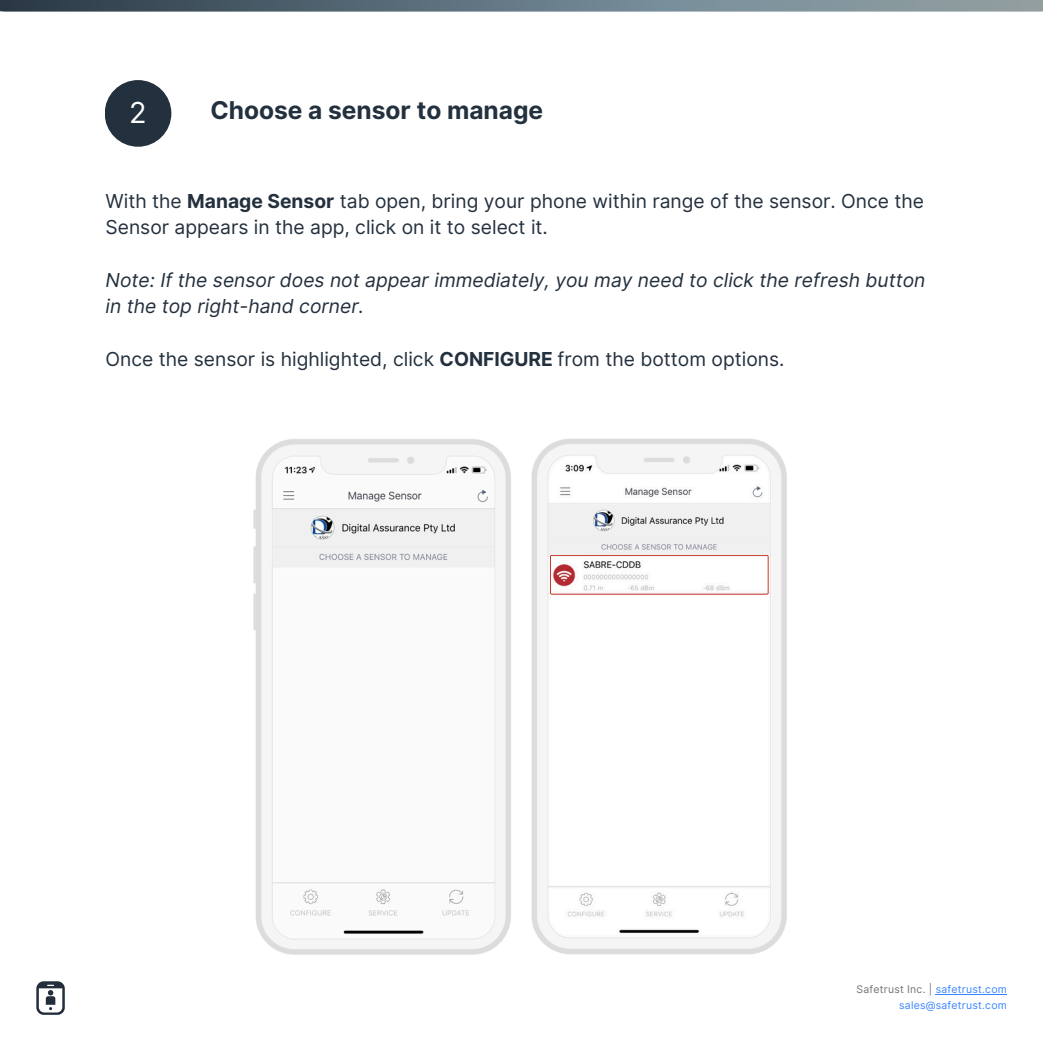
<style>
.page{position:relative;width:1043px;height:1043px;background:#fff}
.page>*{position:absolute;margin:0;border:0;box-sizing:border-box;transform-origin:0 0}
.t1{font:28.88px "Inter";color:#fff}
.t2{font:700 24.5px "Inter";color:#23303d}
.t3{font:19.25px/26.2px "Inter";color:#23303d}
.t4{font:italic 19.25px/26.2px "Inter";color:#23303d}
.t5{font:10.5px "Inter";letter-spacing:.02em;color:#737373}
.t6{font:10.5px "Inter";letter-spacing:.02em;color:#3885ff}
.s1{font-weight:700}
.s2{color:#3885ff}
</style>
<div class="page">
<img style="left:36px;top:981px;width:29px;height:34px">
<svg style="left:0;top:0;width:1042px;height:12px;background:#687a84"></svg>
<hr style="left:935px;top:993px;width:71px;height:1px;background:#3885ff">
<div style="left:105px;top:80px;width:66px;height:67px;background:#23303d;border-radius:50%"></div>
<img style="left:253px;top:439px;width:258px;height:516px">
<img style="left:531px;top:438px;width:256px;height:516px">
<svg style="left:550px;top:554px;width:218px;height:40px"></svg>
<h2 class="t1" style="left:129px;top:95px;width:19px">2</h2>
<p class="t2" style="left:210px;top:95px;width:334px">Choose a sensor to manage</p>
<p class="t3" style="left:105px;top:188px;width:819px">With the <span class="s1">Manage Sensor</span> tab open, bring your phone within range of the sensor. Once the<br>Sensor appears in the app, click on it to select it.</p>
<p class="t4" style="left:105px;top:266px;width:821px">Note: If the sensor does not appear immediately, you may need to click the refresh button in the top right-hand corner.</p>
<p class="t3" style="left:105px;top:345px;width:680px">Once the sensor is highlighted, click <span class="s1">CONFIGURE</span> from the bottom options.</p>
<p class="t5" style="left:856px;top:982px;width:152px">Safetrust Inc. | <span class="s2">safetrust.com</span></p>
<h1 class="t6" style="left:898px;top:998px;width:109px">sales@safetrust.com</h1>
</div>
